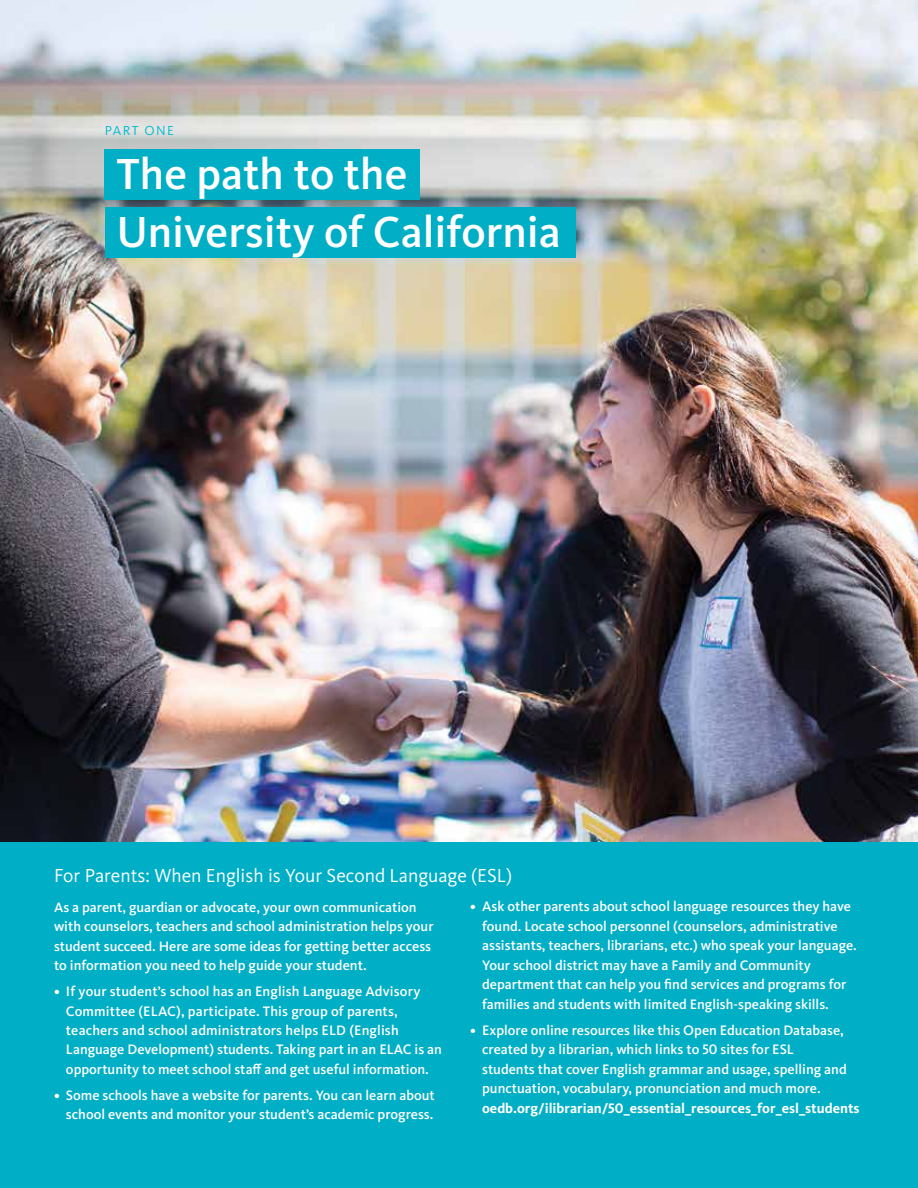
<style>
.page{position:relative;width:918px;height:1188px;background:#fff}
.page>*{position:absolute;margin:0;border:0;box-sizing:border-box;transform-origin:0 0}
.t1{font:500 45px/58.5px "Kievit OT";color:#fff}
.t2{font:19.5px "Kievit OT";color:#fff}
.t3{font:500 14.25px/19.5px "Kievit OT";color:#fff}
.t4{font:700 14.25px "Kievit OT";color:#fff}
.t5{font:13.5px "Kievit OT";letter-spacing:.11em;color:#00bace}
</style>
<div class="page">
<img style="left:0;top:0;width:918px;height:842px">
<div style="left:105px;top:149px;width:315px;height:51px;background:#00aec5"></div>
<div style="left:105px;top:207px;width:471px;height:51px;background:#00aec5"></div>
<div style="left:0;top:842px;width:918px;height:346px;background:#00aec5"></div>
<p class="t5" style="left:105px;top:123px;width:71px">PART ONE</p>
<h1 class="t1" style="left:117px;top:145px;width:446px">The path to the<br>University of California</h1>
<h2 class="t2" style="left:54px;top:865px;width:460px">For Parents: When English is Your Second Language (ESL)</h2>
<p class="t3" style="left:54px;top:897px;width:381px">As a parent, guardian or advocate, your own communication with counselors, teachers and school administration helps your student succeed. Here are some ideas for getting better access to information you need to help guide your student.</p>
<p class="t3" style="left:66px;top:982px;width:378px;text-indent:-12px">• If your student’s school has an English Language Advisory Committee (ELAC), participate. This group of parents, teachers and school administrators helps ELD (English Language Development) students. Taking part in an ELAC is an opportunity to meet school staff and get useful information.</p>
<p class="t3" style="left:54px;top:1086px;width:382px;text-align:right">• Some schools have a website for parents. You can learn about school events and monitor your student’s academic progress.</p>
<p class="t3" style="left:482px;top:897px;width:376px;text-indent:-12px">• Ask other parents about school language resources they have found. Locate school personnel (counselors, administrative assistants, teachers, librarians, etc.) who speak your language.<br>Your school district may have a Family and Community department that can help you find services and programs for families and students with limited English-speaking skills.</p>
<p class="t3" style="left:482px;top:1021px;width:366px;text-indent:-12px">• Explore online resources like this Open Education Database, created by a librarian, which links to 50 sites for ESL students that cover English grammar and usage, spelling and punctuation, vocabulary, pronunciation and much more.</p>
<p class="t4" style="left:482px;top:1100px;width:379px">oedb.org/ilibrarian/50_essential_resources_for_esl_students</p>
</div>
